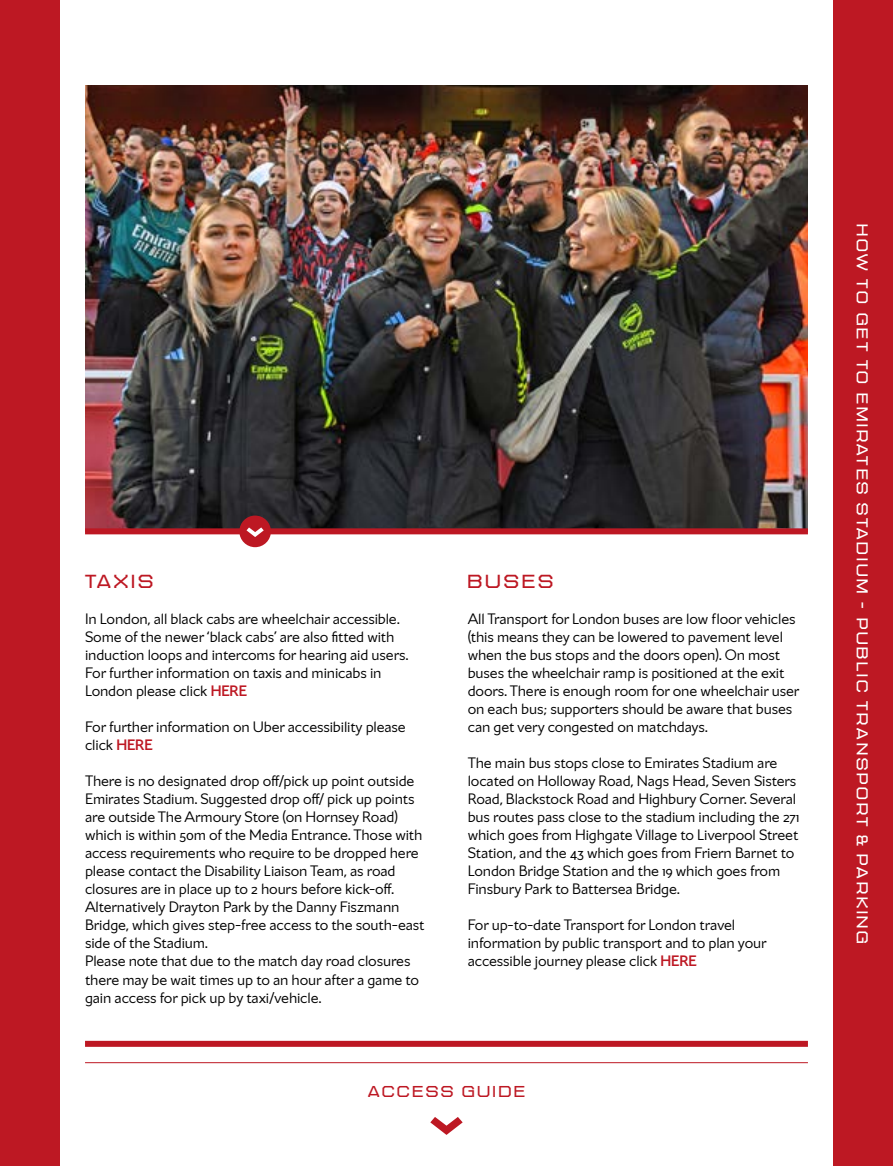
<style>
.page{position:relative;width:893px;height:1166px;background:#fff}
.page>*{position:absolute;margin:0;border:0;box-sizing:border-box;transform-origin:0 0}
.t1{font:18px "Northbank N5";letter-spacing:.2em;color:#bd1823}
.t2{font:15px/18px "Chapman Text";letter-spacing:-.01em;color:#000}
.t3{font:15px "Northbank N5";letter-spacing:.2em;color:#fff}
.t4{font:15px "Northbank N5";letter-spacing:.2em;color:#bd1823}
.s1{font-weight:700;color:#bd1823}
</style>
<div class="page">
<div style="left:833px;top:0;width:60px;height:1165px;background:#bd1823"></div>
<div style="left:0;top:0;width:60px;height:1165px;background:#bd1823"></div>
<hr style="left:85px;top:1062px;width:723px;height:1px;background:#bd1823">
<svg style="left:430px;top:1117px;width:33px;height:17px"></svg>
<img style="left:85px;top:85px;width:723px;height:443px">
<div style="left:85px;top:528px;width:723px;height:6px;background:#bd1823"></div>
<div style="left:239px;top:515px;width:32px;height:32px;background:#bd1823;border-radius:50%"></div>
<svg style="left:246px;top:527px;width:18px;height:10px"></svg>
<div style="left:85px;top:1040px;width:723px;height:6px;background:#bd1823"></div>
<p class="t1" style="left:85px;top:572px;width:69px">TAXIS</p>
<p class="t2" style="left:85px;top:609px;width:325px">In London, all black cabs are wheelchair accessible.<br>Some of the newer ‘black cabs’ are also fitted with induction loops and intercoms for hearing aid users.<br>For further information on taxis and minicabs in London please click <span class="s1">HERE</span></p>
<p class="t2" style="left:85px;top:717px;width:322px">For further information on Uber accessibility please click <span class="s1">HERE</span></p>
<p class="t2" style="left:85px;top:771px;width:341px">There is no designated drop off/pick up point outside Emirates Stadium. Suggested drop off/ pick up points are outside The Armoury Store (on Hornsey Road) which is within 50m of the Media Entrance. Those with access requirements who require to be dropped here please contact the Disability Liaison Team, as road closures are in place up to 2 hours before kick-off.<br>Alternatively Drayton Park by the Danny Fiszmann Bridge, which gives step-free access to the south-east side of the Stadium.<br>Please note that due to the match day road closures there may be wait times up to an hour after a game to gain access for pick up by taxi/vehicle.</p>
<p class="t1" style="left:468px;top:572px;width:87px">BUSES</p>
<p class="t2" style="left:468px;top:609px;width:333px">All Transport for London buses are low floor vehicles (this means they can be lowered to pavement level when the bus stops and the doors open). On most buses the wheelchair ramp is positioned at the exit doors. There is enough room for one wheelchair user on each bus; supporters should be aware that buses can get very congested on matchdays.</p>
<p class="t2" style="left:468px;top:753px;width:333px">The main bus stops close to Emirates Stadium are located on Holloway Road, Nags Head, Seven Sisters Road, Blackstock Road and Highbury Corner. Several bus routes pass close to the stadium including the 271 which goes from Highgate Village to Liverpool Street Station, and the 43 which goes from Friern Barnet to London Bridge Station and the 19 which goes from Finsbury Park to Battersea Bridge.</p>
<p class="t2" style="left:468px;top:915px;width:300px">For up-to-date Transport for London travel information by public transport and to plan your accessible journey please click <span class="s1">HERE</span></p>
<p class="t4" style="left:368px;top:1083px;width:158px">ACCESS GUIDE</p>
<p class="t3" style="left:870px;top:224px;width:721px;rotate:90deg">HOW TO GET TO EMIRATES STADIUM - PUBLIC TRANSPORT &amp; PARKING</p>
</div>
